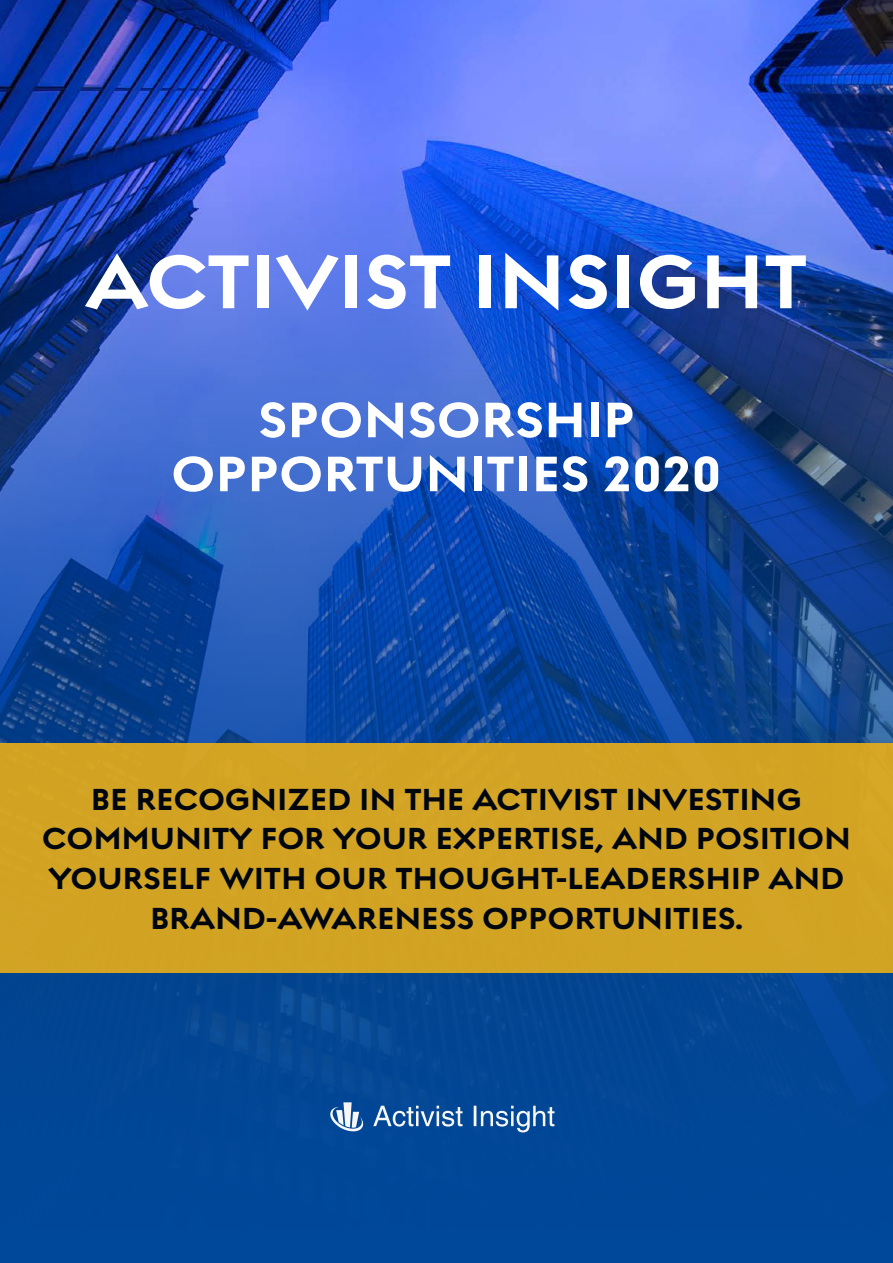
<style>
.page{position:relative;width:893px;height:1263px;background:#fff}
.page>*{position:absolute;margin:0;border:0;box-sizing:border-box;transform-origin:0 0}
.t1{font:700 82.5px "Regulator Nova";color:#fff}
.t2{font:700 54px/54px "Regulator Nova";color:#fff;text-align:center}
.t3{font:700 33px/39.6px "Regulator Nova";letter-spacing:-.005em;color:#000;text-align:center}
</style>
<div class="page">
<img style="left:0;top:0;width:893px;height:1263px">
<svg style="left:330px;top:1102px;width:33px;height:29px"></svg>
<svg style="left:373px;top:1106px;width:181px;height:26px"></svg>
<div style="left:0;top:743px;width:893px;height:230px;background:#d2a323"></div>
<h1 class="t1" style="left:86px;top:232px;width:723px">ACTIVIST INSIGHT</h1>
<h2 class="t2" style="left:171px;top:392px;width:552px">SPONSORSHIP<br>OPPORTUNITIES 2020</h2>
<p class="t3" style="left:42px;top:779px;width:811px">BE RECOGNIZED IN THE ACTIVIST INVESTING COMMUNITY FOR YOUR EXPERTISE, AND POSITION YOURSELF WITH OUR THOUGHT-LEADERSHIP AND BRAND-AWARENESS OPPORTUNITIES.</p>
</div>
